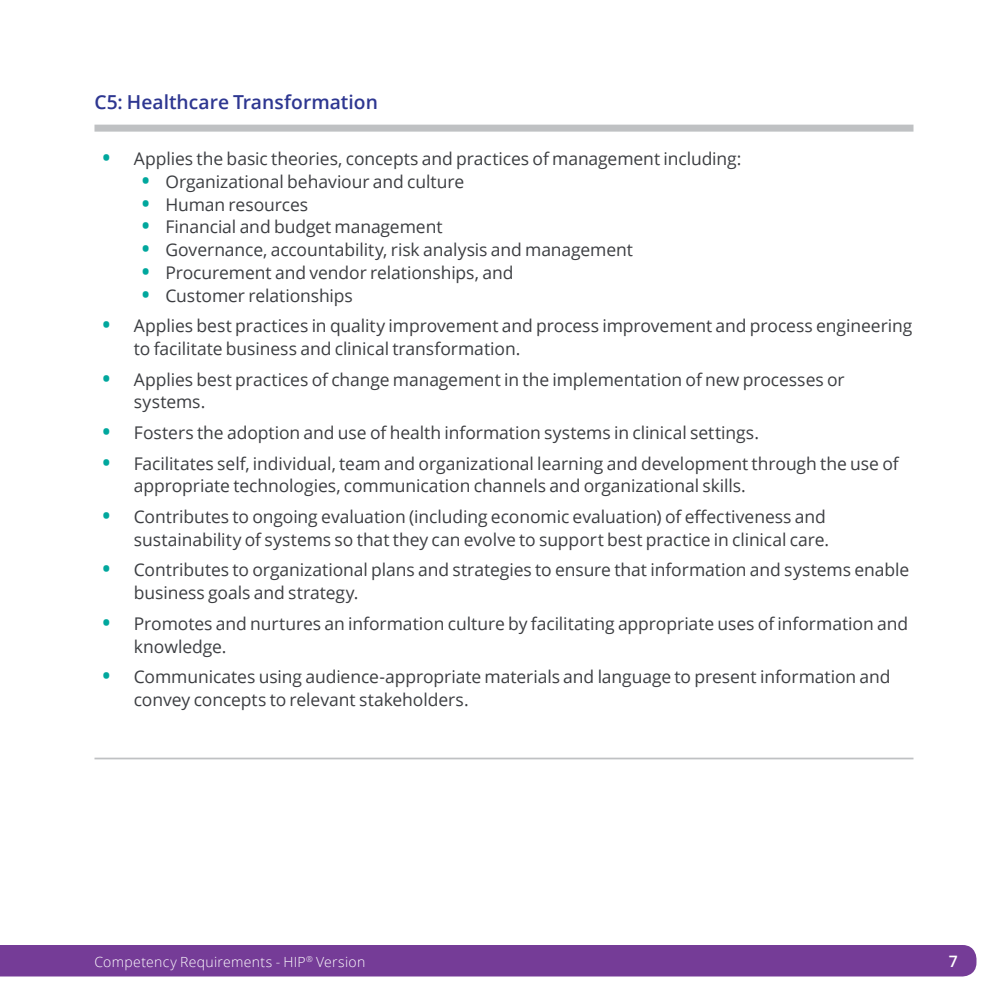
<style>
.page{position:relative;width:1008px;height:1008px;background:#fff}
.page>*{position:absolute;margin:0;border:0;box-sizing:border-box;transform-origin:0 0}
.t1{font:600 19.25px "Open Sans";color:#2e3791}
.t2{font:17.5px/22.8px "Open Sans";letter-spacing:-.005em;color:#3c3e42}
.t3{font:600 15.75px "Open Sans";color:#fff}
.t4{font:300 14px "Open Sans";letter-spacing:.025em;color:#fff}
.s1{font-weight:700;font-size:21px;color:#00a79d}
</style>
<div class="page">
<div style="left:0;top:945px;width:976px;height:31px;background:#753c97"></div>
<hr style="left:94px;top:758px;width:820px;height:1px;background:#bfc1c3">
<div style="left:94px;top:125px;width:820px;height:7px;background:#bfc1c3"></div>
<p class="t1" style="left:94px;top:89px;width:285px">C5: Healthcare Transformation</p>
<p class="t2" style="left:102px;top:147px;width:641px"><span class="s1">•</span> Applies the basic theories, concepts and practices of management including:</p>
<p class="t2" style="left:142px;top:170px;width:324px"><span class="s1">•</span> Organizational behaviour and culture</p>
<p class="t2" style="left:142px;top:192px;width:168px"><span class="s1">•</span> Human resources</p>
<p class="t2" style="left:142px;top:215px;width:302px"><span class="s1">•</span> Financial and budget management</p>
<p class="t2" style="left:142px;top:238px;width:493px"><span class="s1">•</span> Governance, accountability, risk analysis and management</p>
<p class="t2" style="left:142px;top:261px;width:373px"><span class="s1">•</span> Procurement and vendor relationships, and</p>
<p class="t2" style="left:142px;top:283px;width:213px"><span class="s1">•</span> Customer relationships</p>
<p class="t2" style="left:134px;top:314px;width:780px;text-indent:-32px"><span class="s1">•</span> Applies best practices in quality improvement and process improvement and process engineering to facilitate business and clinical transformation.</p>
<p class="t2" style="left:134px;top:367px;width:712px;text-indent:-32px"><span class="s1">•</span> Applies best practices of change management in the implementation of new processes or systems.</p>
<p class="t2" style="left:102px;top:421px;width:658px"><span class="s1">•</span> Fosters the adoption and use of health information systems in clinical settings.</p>
<p class="t2" style="left:134px;top:451px;width:766px;text-indent:-32px"><span class="s1">•</span> Facilitates self, individual, team and organizational learning and development through the use of appropriate technologies, communication channels and organizational skills.</p>
<p class="t2" style="left:102px;top:505px;width:728px;text-align:right"><span class="s1">•</span> Contributes to ongoing evaluation (including economic evaluation) of effectiveness and sustainability of systems so that they can evolve to support best practice in clinical care.</p>
<p class="t2" style="left:134px;top:558px;width:777px;text-indent:-32px"><span class="s1">•</span> Contributes to organizational plans and strategies to ensure that information and systems enable business goals and strategy.</p>
<p class="t2" style="left:134px;top:612px;width:776px;text-indent:-32px"><span class="s1">•</span> Promotes and nurtures an information culture by facilitating appropriate uses of information and knowledge.</p>
<p class="t2" style="left:134px;top:665px;width:758px;text-indent:-32px"><span class="s1">•</span> Communicates using audience-appropriate materials and language to present information and convey concepts to relevant stakeholders.</p>
<p class="t4" style="left:94px;top:952px;width:272px">Competency Requirements - HIP<sup>®</sup> Version</p>
<p class="t3" style="left:949px;top:950px;width:10px">7</p>
</div>
